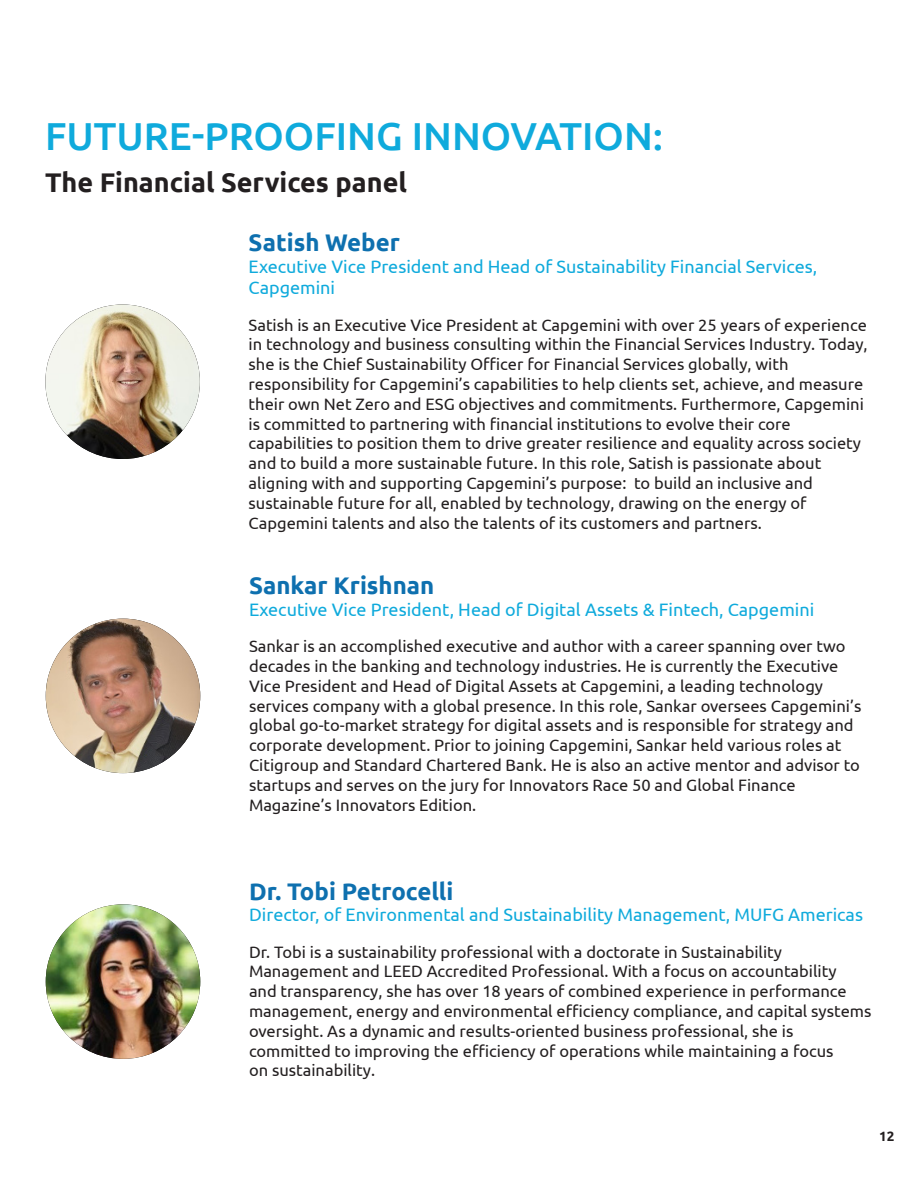
<style>
.page{position:relative;width:918px;height:1188px;background:#fff}
.page>*{position:absolute;margin:0;border:0;box-sizing:border-box;transform-origin:0 0}
.t1{font:500 39px "Ubuntu";color:#0faadc}
.t2{font:700 27px "Ubuntu";color:#231f20}
.t3{font:700 24px "Ubuntu";color:#0e70af}
.t4{font:18px "Ubuntu";color:#0faadc}
.t5{font:16.5px/19.8px "Ubuntu";color:#231f20}
.page_number_whi{font:700 13.5px "Ubuntu";color:#231f20}
</style>
<div class="page">
<img style="left:45px;top:304px;width:155px;height:155px;border-radius:77px">
<img style="left:46px;top:619px;width:154px;height:154px;border-radius:77px">
<img style="left:46px;top:904px;width:154px;height:155px;border-radius:77px">
<p class="t1" style="left:45px;top:112px;width:620px">FUTURE-PROOFING INNOVATION:</p>
<p class="t2" style="left:45px;top:166px;width:363px">The Financial Services panel</p>
<p class="t3" style="left:249px;top:228px;width:153px">Satish Weber</p>
<p class="t4" style="left:249px;top:255px;width:570px">Executive Vice President and Head of Sustainability Financial Services,</p>
<p class="t4" style="left:249px;top:277px;width:88px">Capgemini</p>
<p class="t5" style="left:249px;top:314px;width:620px">Satish is an Executive Vice President at Capgemini with over 25 years of experience in technology and business consulting within the Financial Services Industry. Today, she is the Chief Sustainability Officer for Financial Services globally, with responsibility for Capgemini’s capabilities to help clients set, achieve, and measure their own Net Zero and ESG objectives and commitments. Furthermore, Capgemini is committed to partnering with financial institutions to evolve their core capabilities to position them to drive greater resilience and equality across society and to build a more sustainable future. In this role, Satish is passionate about aligning with and supporting Capgemini’s purpose: to build an inclusive and sustainable future for all, enabled by technology, drawing on the energy of Capgemini talents and also the talents of its customers and partners.</p>
<p class="t3" style="left:249px;top:571px;width:187px">Sankar Krishnan</p>
<p class="t4" style="left:249px;top:599px;width:567px">Executive Vice President, Head of Digital Assets &amp; Fintech, Capgemini</p>
<p class="t5" style="left:249px;top:636px;width:598px">Sankar is an accomplished executive and author with a career spanning over two</p>
<p class="t5" style="left:249px;top:656px;width:614px">decades in the banking and technology industries. He is currently the Executive Vice President and Head of Digital Assets at Capgemini, a leading technology services company with a global presence. In this role, Sankar oversees Capgemini’s global go-to-market strategy for digital assets and is responsible for strategy and corporate development. Prior to joining Capgemini, Sankar held various roles at Citigroup and Standard Chartered Bank. He is also an active mentor and advisor to startups and serves on the jury for Innovators Race 50 and Global Finance</p>
<p class="t5" style="left:249px;top:794px;width:229px">Magazine’s Innovators Edition.</p>
<p class="t3" style="left:249px;top:877px;width:206px">Dr. Tobi Petrocelli</p>
<p class="t4" style="left:249px;top:904px;width:616px">Director, of Environmental and Sustainability Management, MUFG Americas</p>
<p class="t5" style="left:249px;top:941px;width:535px">Dr. Tobi is a sustainability professional with a doctorate in Sustainability</p>
<p class="t5" style="left:249px;top:961px;width:624px">Management and LEED Accredited Professional. With a focus on accountability<br>and transparency, she has over 18 years of combined experience in performance management, energy and environmental efficiency compliance, and capital systems oversight. As a dynamic and results-oriented business professional, she is</p>
<p class="t5" style="left:249px;top:1040px;width:586px">committed to improving the efficiency of operations while maintaining a focus</p>
<p class="t5" style="left:249px;top:1060px;width:128px">on sustainability.</p>
<p class="page_number_whi" style="left:879px;top:1128px;width:17px">12</p>
</div>
